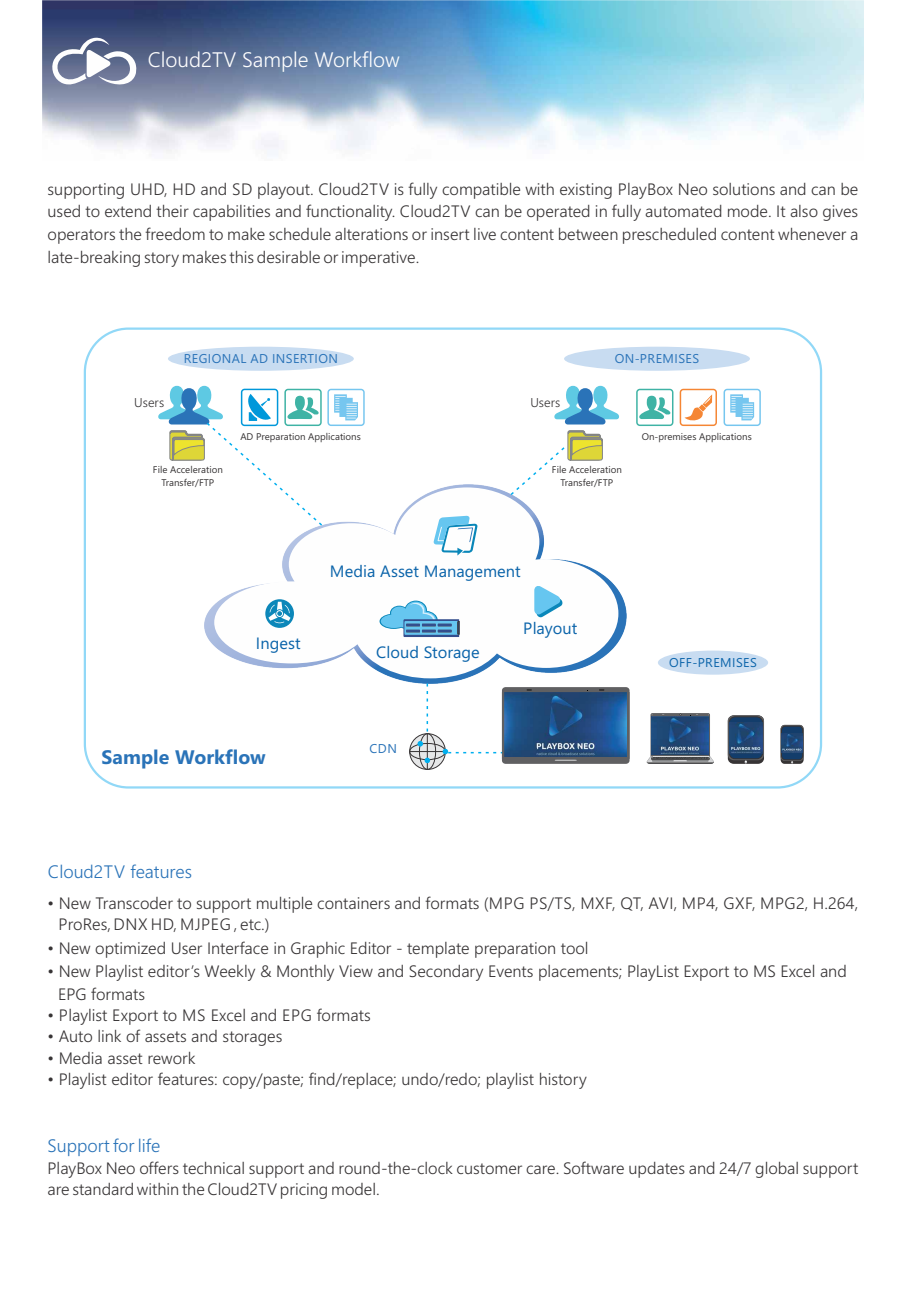
<style>
.page{position:relative;width:906px;height:1289px;background:#fff}
.page>*{position:absolute;margin:0;border:0;box-sizing:border-box;transform-origin:0 0}
.t1{font:300 21px "Segoe UI";color:#fefefe}
.t2{font:700 19.5px "Segoe UI";color:#2a73b8}
.t3{font:300 18px "Segoe UI";color:#2a73b8}
.t4{font:300 16.5px/22.8px "Segoe UI";color:#373435}
.t5{font:16.35px "Segoe UI";color:#0b64aa}
.t6{font:12.75px "Segoe UI";letter-spacing:.035em;color:#2a73b8}
.t7{font:12.75px "Segoe UI";letter-spacing:.035em;color:#0b64aa}
.t8{font:300 12.75px "Segoe UI";color:#373435}
.t9{font:9.75px/12.9px "Segoe UI";color:#373435;text-align:center}
</style>
<div class="page">
<img style="left:42px;top:0;width:821px;height:155px">
<svg style="left:42px;top:38px;width:95px;height:58px"></svg>
<svg style="left:679px;top:389px;width:38px;height:37px"></svg>
<img style="left:204px;top:484px;width:422px;height:199px">
<svg style="left:409px;top:733px;width:37px;height:36px"></svg>
<div style="left:419px;top:733px;width:17px;height:36px;border:1px solid #373435;border-radius:50%"></div>
<div style="left:409px;top:743px;width:37px;height:17px;border:1px solid #373435;border-radius:50%"></div>
<hr style="left:427px;top:733px;width:1px;height:36px;background:#373435">
<hr style="left:410px;top:751px;width:35px;height:1px;background:#373435">
<div style="left:658px;top:650px;width:110px;height:24px;background:#c8dcf1;border-radius:50%"></div>
<div style="left:168px;top:347px;width:186px;height:24px;background:#c8dcf1;border-radius:50%"></div>
<svg style="left:214px;top:487px;width:404px;height:191px"></svg>
<svg style="left:554px;top:386px;width:65px;height:38px"></svg>
<div style="left:564px;top:347px;width:186px;height:24px;background:#c8dcf1;border-radius:50%"></div>
<svg style="left:636px;top:389px;width:37px;height:37px"></svg>
<svg style="left:723px;top:389px;width:38px;height:37px"></svg>
<svg style="left:509px;top:430px;width:94px;height:66px"></svg>
<svg style="left:158px;top:386px;width:207px;height:141px"></svg>
<svg style="left:265px;top:599px;width:29px;height:29px"></svg>
<svg style="left:379px;top:600px;width:80px;height:37px"></svg>
<svg style="left:434px;top:516px;width:43px;height:39px"></svg>
<svg style="left:534px;top:585px;width:28px;height:32px"></svg>
<svg style="left:647px;top:713px;width:67px;height:50px"></svg>
<svg style="left:780px;top:725px;width:23px;height:38px"></svg>
<svg style="left:780px;top:725px;width:23px;height:36px"></svg>
<div style="left:728px;top:715px;width:36px;height:48px;background:#373435;border-radius:6px"></div>
<div style="left:728px;top:715px;width:36px;height:45px;background:#606062;border-radius:6px"></div>
<svg style="left:417px;top:682px;width:212px;height:81px"></svg>
<div style="left:781px;top:725px;width:22px;height:35px;background:#133d6b;border:1px solid #373435;border-radius:4px"></div>
<img style="left:782px;top:733px;width:20px;height:19px">
<div style="left:729px;top:716px;width:34px;height:43px;background:#133d6b;border:1px solid #373435;border-radius:6px"></div>
<img style="left:729px;top:722px;width:33px;height:31px">
<img style="left:652px;top:716px;width:56px;height:38px">
<p class="t1" style="left:148px;top:52px;width:253px">Cloud2TV Sample Workflow</p>
<p class="t4" style="left:48px;top:179px;width:812px;text-align:justify">supporting UHD, HD and SD playout. Cloud2TV is fully compatible with existing PlayBox Neo solutions and can be used to extend their capabilities and functionality. Cloud2TV can be operated in fully automated mode. It also gives operators the freedom to make schedule alterations or insert live content between prescheduled content whenever a late-breaking story makes this desirable or imperative.</p>
<p class="t6" style="left:184px;top:354px;width:156px">REGIONAL AD INSERTION</p>
<p class="t6" style="left:615px;top:354px;width:86px">ON-PREMISES</p>
<p class="t8" style="left:134px;top:397px;width:31px">Users</p>
<p class="t8" style="left:530px;top:397px;width:31px">Users</p>
<p class="t9" style="left:240px;top:431px;width:122px">AD Preparation Applications</p>
<p class="t9" style="left:641px;top:431px;width:112px">On-premises Applications</p>
<p class="t9" style="left:153px;top:464px;width:71px">File Acceleration<br>Transfer/FTP</p>
<p class="t9" style="left:552px;top:464px;width:71px">File Acceleration<br>Transfer/FTP</p>
<p class="t5" style="left:330px;top:565px;width:192px">Media Asset Management</p>
<p class="t5" style="left:256px;top:636px;width:46px">Ingest</p>
<p class="t5" style="left:376px;top:646px;width:105px">Cloud Storage</p>
<p class="t2" style="left:101px;top:749px;width:166px">Sample Workflow</p>
<p class="t6" style="left:370px;top:744px;width:29px">CDN</p>
<p class="t5" style="left:523px;top:622px;width:56px">Playout</p>
<p class="t7" style="left:669px;top:657px;width:89px">OFF-PREMISES</p>
<p class="t3" style="left:48px;top:864px;width:146px">Cloud2TV features</p>
<p class="t4" style="left:58px;top:893px;width:801px;line-height:21.9px;text-indent:-11px">• New Transcoder to support multiple containers and formats (MPG PS/TS, MXF, QT, AVI, MP4, GXF, MPG2, H.264,<br>ProRes,DNX HD, MJPEG , etc.)</p>
<p class="t4" style="left:48px;top:937px;width:542px">• New optimized User Interface in Graphic Editor - template preparation tool</p>
<p class="t4" style="left:58px;top:960px;width:790px;text-indent:-11px">• New Playlist editor’s Weekly &amp; Monthly View and Secondary Events placements; PlayList Export to MS Excel and<br>EPG formats</p>
<p class="t4" style="left:48px;top:1005px;width:325px">• Playlist Export to MS Excel and EPG formats</p>
<p class="t4" style="left:48px;top:1026px;width:236px">• Auto link of assets and storages</p>
<p class="t4" style="left:48px;top:1047px;width:149px">• Media asset rework</p>
<p class="t4" style="left:48px;top:1069px;width:541px">• Playlist editor features: copy/paste; find/replace; undo/redo; playlist history</p>
<p class="t3" style="left:48px;top:1139px;width:114px">Support for life</p>
<p class="t4" style="left:48px;top:1158px;width:812px;line-height:21.3px">PlayBox Neo offers technical support and round-the-clock customer care. Software updates and 24/7 global support are standard within the Cloud2TV pricing model.</p>
</div>
